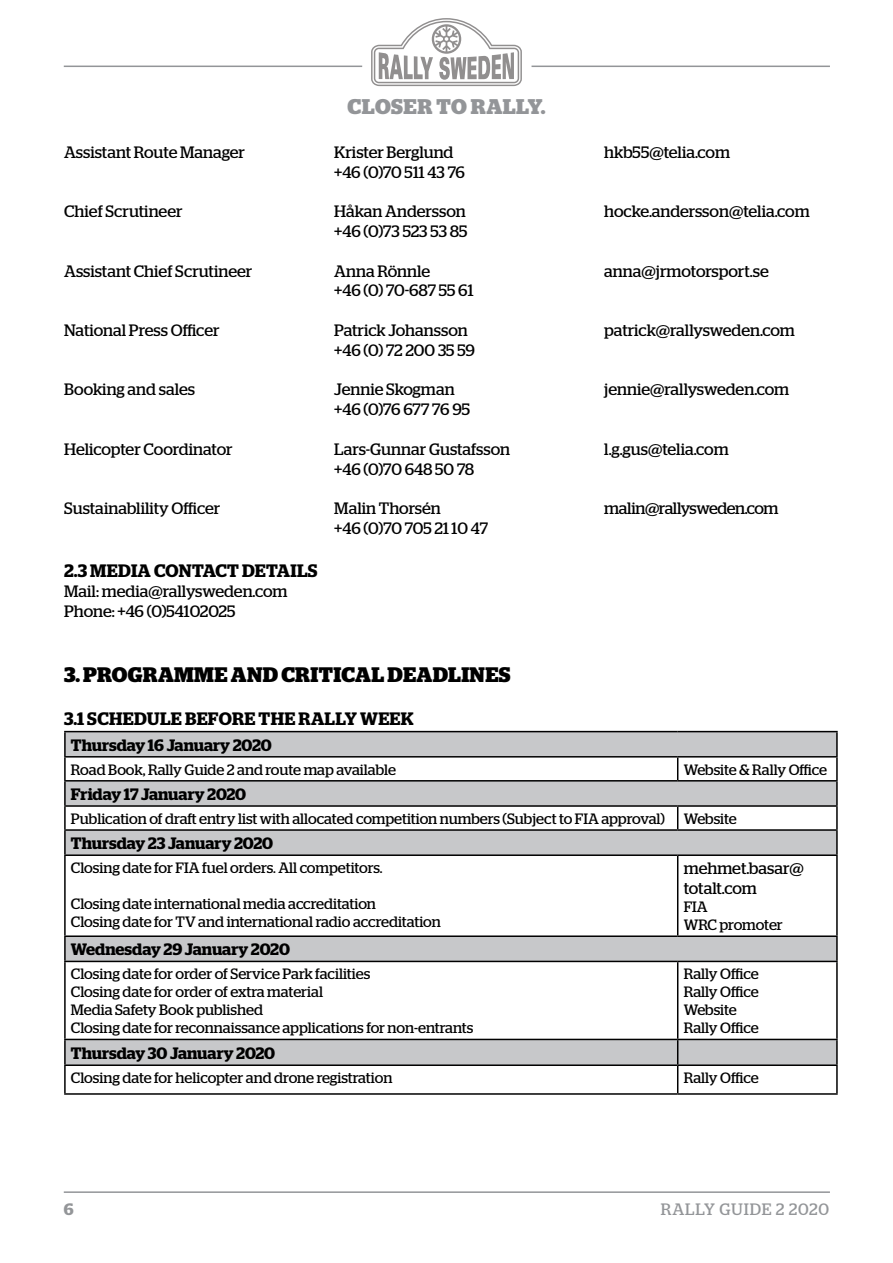
<style>
.page{position:relative;width:893px;height:1263px;background:#fff}
.page>*{position:absolute;margin:0;border:0;box-sizing:border-box;transform-origin:0 0}
.t1{font:700 21.3px "Stag";letter-spacing:.025em;color:#939598}
.t2{font:700 21px "Stag";letter-spacing:.02em;color:#000}
.t3{font:600 18px "Stag";letter-spacing:.02em;color:#000}
.t4{font:16.5px/19.8px "Stag";color:#000}
.t5{font:600 16.5px "Stag";color:#000}
.t6{font:16.5px "Stag";letter-spacing:-.025em;color:#000}
.t7{font:16.5px "Stag";letter-spacing:.05em;color:#939598}
.t8{font:600 16.5px "Stag";color:#939598}
.t9{font:15px/18px "Stag";letter-spacing:-.005em;color:#000}
</style>
<div class="page">
<hr style="left:64px;top:1191px;width:766px;height:2px;background:#939598">
<hr style="left:64px;top:66px;width:298px;height:1px;background:#939598">
<hr style="left:531px;top:66px;width:299px;height:1px;background:#939598">
<svg style="left:371px;top:18px;width:151px;height:68px"></svg>
<svg style="left:66px;top:732px;width:770px;height:332px;fill:#c7c8ca"></svg>
<svg style="left:66px;top:856px;width:770px;height:79px"></svg>
<hr style="left:64px;top:731px;width:614px;height:1px;background:#000">
<hr style="left:64px;top:732px;width:2px;height:24px;background:#000">
<hr style="left:678px;top:731px;width:160px;height:1px;background:#000">
<hr style="left:836px;top:732px;width:2px;height:24px;background:#000">
<hr style="left:64px;top:756px;width:614px;height:1px;background:#000">
<hr style="left:64px;top:757px;width:2px;height:23px;background:#000">
<hr style="left:678px;top:756px;width:160px;height:1px;background:#000">
<svg style="left:677px;top:757px;width:1px;height:23px"></svg>
<hr style="left:836px;top:757px;width:2px;height:23px;background:#000">
<hr style="left:64px;top:780px;width:614px;height:1px;background:#000">
<hr style="left:64px;top:781px;width:2px;height:24px;background:#000">
<hr style="left:678px;top:780px;width:160px;height:1px;background:#000">
<hr style="left:836px;top:781px;width:2px;height:24px;background:#000">
<hr style="left:64px;top:805px;width:614px;height:2px;background:#000">
<hr style="left:64px;top:807px;width:2px;height:22px;background:#000">
<hr style="left:678px;top:805px;width:160px;height:2px;background:#000">
<svg style="left:677px;top:807px;width:1px;height:22px"></svg>
<hr style="left:836px;top:807px;width:2px;height:22px;background:#000">
<hr style="left:64px;top:829px;width:614px;height:2px;background:#000">
<hr style="left:64px;top:831px;width:2px;height:23px;background:#000">
<hr style="left:678px;top:829px;width:160px;height:2px;background:#000">
<hr style="left:836px;top:831px;width:2px;height:23px;background:#000">
<hr style="left:64px;top:854px;width:614px;height:2px;background:#000">
<hr style="left:64px;top:856px;width:2px;height:79px;background:#000">
<hr style="left:678px;top:854px;width:160px;height:2px;background:#000">
<hr style="left:677px;top:856px;width:1px;height:79px;background:#000">
<hr style="left:836px;top:856px;width:2px;height:79px;background:#000">
<hr style="left:64px;top:935px;width:614px;height:2px;background:#000">
<hr style="left:64px;top:937px;width:2px;height:24px;background:#000">
<hr style="left:678px;top:935px;width:160px;height:2px;background:#000">
<hr style="left:836px;top:937px;width:2px;height:24px;background:#000">
<hr style="left:64px;top:961px;width:614px;height:1px;background:#000">
<hr style="left:64px;top:962px;width:2px;height:77px;background:#000">
<hr style="left:678px;top:961px;width:160px;height:1px;background:#000">
<hr style="left:677px;top:962px;width:1px;height:77px;background:#000">
<hr style="left:836px;top:962px;width:2px;height:77px;background:#000">
<hr style="left:64px;top:1039px;width:614px;height:1px;background:#000">
<hr style="left:64px;top:1040px;width:2px;height:24px;background:#000">
<hr style="left:678px;top:1039px;width:160px;height:1px;background:#000">
<hr style="left:836px;top:1040px;width:2px;height:24px;background:#000">
<hr style="left:64px;top:1064px;width:614px;height:2px;background:#000">
<hr style="left:64px;top:1066px;width:2px;height:27px;background:#000">
<hr style="left:678px;top:1064px;width:160px;height:2px;background:#000">
<svg style="left:677px;top:1040px;width:1px;height:53px"></svg>
<hr style="left:836px;top:1066px;width:2px;height:27px;background:#000">
<hr style="left:64px;top:1093px;width:614px;height:2px;background:#000">
<hr style="left:678px;top:1093px;width:160px;height:2px;background:#000">
<h1 class="t1" style="left:347px;top:95px;width:199px">CLOSER TO RALLY.</h1>
<p class="t4" style="left:64px;top:142px;width:182px">Assistant Route Manager</p>
<p class="t4" style="left:334px;top:142px;width:121px">Krister Berglund</p>
<p class="t4" style="left:604px;top:142px;width:127px">hkb55@telia.com</p>
<p class="t4" style="left:334px;top:162px;width:132px">+46 (0)70 511 43 76</p>
<p class="t4" style="left:64px;top:201px;width:120px">Chief Scrutineer</p>
<p class="t4" style="left:334px;top:201px;width:133px">Håkan Andersson</p>
<p class="t4" style="left:604px;top:201px;width:207px">hocke.andersson@telia.com</p>
<p class="t4" style="left:334px;top:221px;width:135px">+46 (0)73 523 53 85</p>
<p class="t4" style="left:64px;top:261px;width:190px">Assistant Chief Scrutineer</p>
<p class="t4" style="left:334px;top:261px;width:97px">Anna Rönnle</p>
<p class="t4" style="left:604px;top:261px;width:166px">anna@jrmotorsport.se</p>
<p class="t4" style="left:334px;top:281px;width:141px">+46 (0) 70-687 55 61</p>
<p class="t4" style="left:64px;top:320px;width:157px">National Press Officer</p>
<p class="t4" style="left:334px;top:320px;width:135px">Patrick Johansson</p>
<p class="t4" style="left:604px;top:320px;width:192px">patrick@rallysweden.com</p>
<p class="t4" style="left:334px;top:340px;width:142px">+46 (0) 72 200 35 59</p>
<p class="t4" style="left:64px;top:380px;width:132px">Booking and sales</p>
<p class="t4" style="left:334px;top:380px;width:122px">Jennie Skogman</p>
<p class="t4" style="left:604px;top:380px;width:186px">jennie@rallysweden.com</p>
<p class="t4" style="left:334px;top:399px;width:137px">+46 (0)76 677 76 95</p>
<p class="t4" style="left:64px;top:439px;width:170px">Helicopter Coordinator</p>
<p class="t4" style="left:334px;top:439px;width:177px">Lars-Gunnar Gustafsson</p>
<p class="t4" style="left:604px;top:439px;width:126px">l.g.gus@telia.com</p>
<p class="t4" style="left:334px;top:459px;width:142px">+46 (0)70 648 50 78</p>
<p class="t4" style="left:64px;top:498px;width:157px">Sustainablility Officer</p>
<p class="t4" style="left:334px;top:498px;width:108px">Malin Thorsén</p>
<p class="t6" style="left:604px;top:499px;width:176px">malin@rallysweden.com</p>
<p class="t4" style="left:334px;top:518px;width:155px">+46 (0)70 705 21 10 47</p>
<p class="t3" style="left:64px;top:560px;width:255px">2.3 MEDIA CONTACT DETAILS</p>
<p class="t4" style="left:64px;top:581px;width:225px">Mail: media@rallysweden.com<br>Phone: +46 (0)54102025</p>
<h2 class="t2" style="left:64px;top:662px;width:448px">3. PROGRAMME AND CRITICAL DEADLINES</h2>
<p class="t3" style="left:64px;top:708px;width:351px">3.1 SCHEDULE BEFORE THE RALLY WEEK</p>
<p class="t5" style="left:71px;top:735px;width:202px">Thursday 16 January 2020</p>
<p class="t9" style="left:71px;top:760px;width:327px">Road Book, Rally Guide 2 and route map available</p>
<p class="t9" style="left:684px;top:760px;width:145px">Website &amp; Rally Office</p>
<p class="t5" style="left:71px;top:784px;width:177px">Friday 17 January 2020</p>
<p class="t9" style="left:71px;top:810px;width:667px">Publication of draft entry list with allocated competition numbers (Subject to FIA approval) Website</p>
<p class="t5" style="left:71px;top:834px;width:204px">Thursday 23 January 2020</p>
<p class="t9" style="left:71px;top:859px;width:313px">Closing date for FIA fuel orders. All competitors.</p>
<p class="t9" style="left:71px;top:895px;width:371px">Closing date international media accreditation<br>Closing date for TV and international radio accreditation</p>
<p class="t4" style="left:684px;top:858px;width:121px">mehmet.basar@ totalt.com</p>
<p class="t9" style="left:684px;top:898px;width:101px">FIA<br>WRC promoter</p>
<p class="t5" style="left:71px;top:940px;width:221px">Wednesday 29 January 2020</p>
<p class="t9" style="left:71px;top:965px;width:404px">Closing date for order of Service Park facilities<br>Closing date for order of extra material<br>Media Safety Book published<br>Closing date for reconnaissance applications for non-entrants</p>
<p class="t9" style="left:684px;top:965px;width:76px">Rally Office<br>Rally Office<br>Website<br>Rally Office</p>
<p class="t5" style="left:71px;top:1043px;width:206px">Thursday 30 January 2020</p>
<p class="t9" style="left:71px;top:1069px;width:323px">Closing date for helicopter and drone registration</p>
<p class="t9" style="left:684px;top:1069px;width:76px">Rally Office</p>
<p class="t8" style="left:64px;top:1199px;width:11px">6</p>
<p class="t7" style="left:661px;top:1199px;width:170px">RALLY GUIDE 2 2020</p>
</div>
